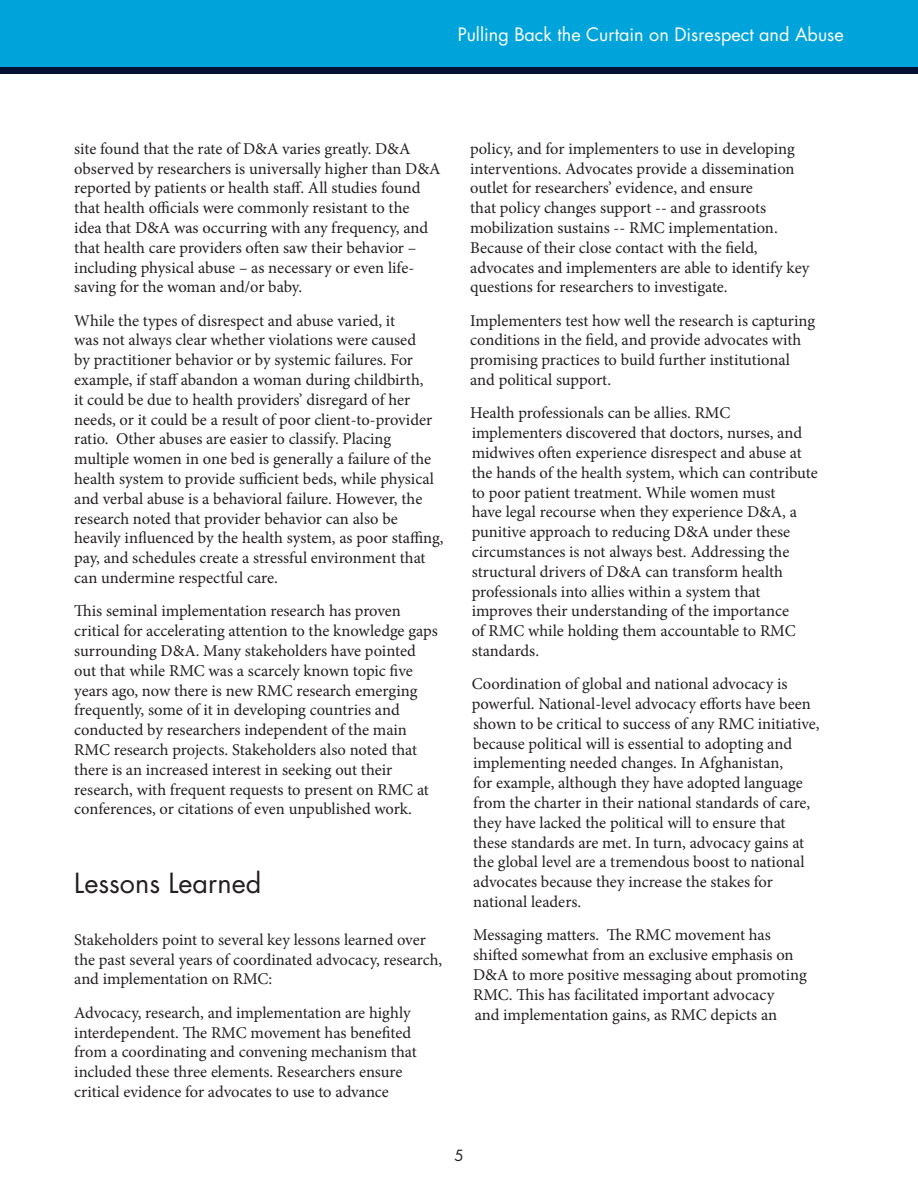
<style>
.page{position:relative;width:918px;height:1188px;background:#fff}
.page>*{position:absolute;margin:0;border:0;box-sizing:border-box;transform-origin:0 0}
.Body{font:27px "Futura Std";color:#231f20}
.t1{font:18px "Futura Std";color:#fff}
.Body-2{font:16.5px/19.8px "Minion Pro";color:#231f20}
.Callout_Box{font:15px "Futura Std";color:#231f20}
</style>
<div class="page">
<div style="left:0;top:0;width:918px;height:68px;background:#00a4db"></div>
<div style="left:0;top:68px;width:918px;height:6px;background:#041135"></div>
<p class="t1" style="left:458px;top:23px;width:388px">Pulling Back the Curtain on Disrespect and Abuse</p>
<p class="Body-2" style="left:74px;top:139px;width:368px">site found that the rate of D&amp;A varies greatly. D&amp;A observed by researchers is universally higher than D&amp;A reported by patients or health staff. All studies found that health officials were commonly resistant to the idea that D&amp;A was occurring with any frequency, and that health care providers often saw their behavior – including physical abuse – as necessary or even life&shy;saving for the woman and/or baby.</p>
<p class="Body-2" style="left:74px;top:311px;width:371px">While the types of disrespect and abuse varied, it<br>was not always clear whether violations were caused<br>by practitioner behavior or by systemic failures. For example, if staff abandon a woman during childbirth,<br>it could be due to health providers’ disregard of her needs, or it could be a result of poor client-to-provider ratio. Other abuses are easier to classify. Placing multiple women in one bed is generally a failure of the health system to provide sufficient beds, while physical and verbal abuse is a behavioral failure. However, the research noted that provider behavior can also be heavily influenced by the health system, as poor staffing, pay, and schedules create a stressful environment that can undermine respectful care.</p>
<p class="Body-2" style="left:74px;top:601px;width:365px">This seminal implementation research has proven critical for accelerating attention to the knowledge gaps surrounding D&amp;A. Many stakeholders have pointed out that while RMC was a scarcely known topic five years ago, now there is new RMC research emerging frequently, some of it in developing countries and conducted by researchers independent of the main RMC research projects. Stakeholders also noted that there is an increased interest in seeking out their research, with frequent requests to present on RMC at conferences, or citations of even unpublished work.</p>
<p class="Body" style="left:74px;top:865px;width:189px">Lessons Learned</p>
<p class="Body-2" style="left:74px;top:930px;width:370px">Stakeholders point to several key lessons learned over the past several years of coordinated advocacy, research, and implementation on RMC:</p>
<p class="Body-2" style="left:74px;top:1003px;width:344px">Advocacy, research, and implementation are highly interdependent. The RMC movement has benefited from a coordinating and convening mechanism that included these three elements. Researchers ensure critical evidence for advocates to use to advance</p>
<p class="Body-2" style="left:470px;top:139px;width:341px">policy, and for implementers to use in developing interventions. Advocates provide a dissemination outlet for researchers’ evidence, and ensure<br>that policy changes support -- and grassroots mobilization sustains -- RMC implementation.<br>Because of their close contact with the field, advocates and implementers are able to identify key questions for researchers to investigate.</p>
<p class="Body-2" style="left:470px;top:311px;width:346px">Implementers test how well the research is capturing conditions in the field, and provide advocates with promising practices to build further institutional and political support.</p>
<p class="Body-2" style="left:470px;top:403px;width:349px">Health professionals can be allies. RMC implementers discovered that doctors, nurses, and midwives often experience disrespect and abuse at the hands of the health system, which can contribute to poor patient treatment. While women must<br>have legal recourse when they experience D&amp;A, a punitive approach to reducing D&amp;A under these circumstances is not always best. Addressing the structural drivers of D&amp;A can transform health professionals into allies within a system that improves their understanding of the importance<br>of RMC while holding them accountable to RMC standards.</p>
<p class="Body-2" style="left:472px;top:674px;width:349px">Coordination of global and national advocacy is powerful. National-level advocacy efforts have been shown to be critical to success of any RMC initiative, because political will is essential to adopting and implementing needed changes. In Afghanistan,<br>for example, although they have adopted language from the charter in their national standards of care, they have lacked the political will to ensure that these standards are met. In turn, advocacy gains at the global level are a tremendous boost to national advocates because they increase the stakes for national leaders.</p>
<p class="Body-2" style="left:473px;top:925px;width:335px">Messaging matters. The RMC movement has shifted somewhat from an exclusive emphasis on D&amp;A to more positive messaging about promoting RMC. This has facilitated important advocacy<br>and implementation gains, as RMC depicts an</p>
<p class="Callout_Box" style="left:454px;top:1146px;width:11px">5</p>
</div>
